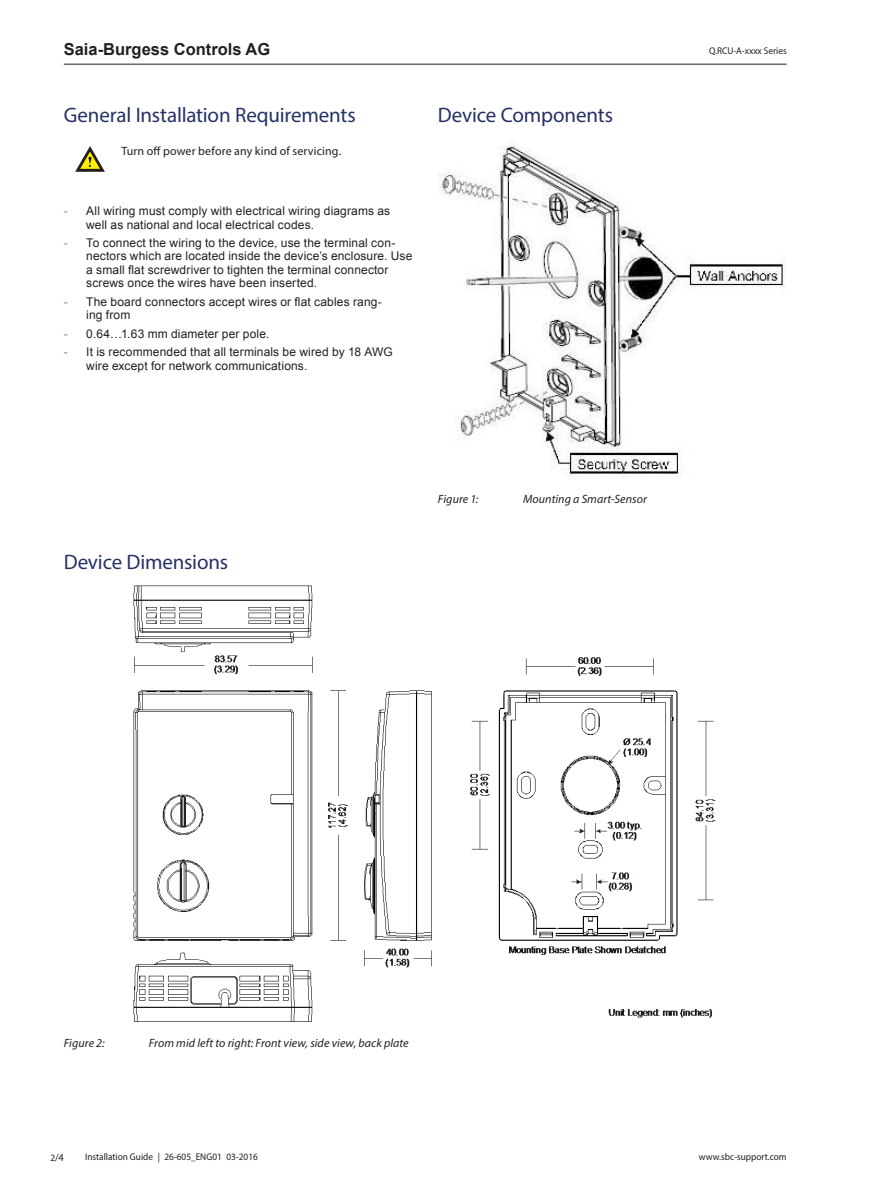
<style>
.page{position:relative;width:893px;height:1188px;background:#fff}
.page>*{position:absolute;margin:0;border:0;box-sizing:border-box;transform-origin:0 0}
.HIG_-_Heading_1{font:21px "Myriad Pro";letter-spacing:-.005em;color:#263266}
.t1{font:700 16.5px "Arial";color:#231f20}
.t2{font:12px/13.5px "Arial";letter-spacing:.01em;color:#231f20}
.t3{font:italic 12px "Myriad Pro";letter-spacing:.005em;color:#231f20}
.t4{font:12px "Myriad Pro";letter-spacing:.01em;color:#231f20}
.Fusszeile{font:10.5px "Myriad Pro";color:#231f20}
.t5{font:9.75px "Myriad Pro";color:#231f20;scale:.95 1}
.s1{color:#808285}
.s2{font-size:9.75px}
</style>
<div class="page">
<hr style="left:64px;top:64px;width:723px;height:1px;background:#231f20">
<svg style="left:75px;top:146px;width:30px;height:26px"></svg>
<img style="left:439px;top:146px;width:348px;height:332px">
<img style="left:134px;top:586px;width:582px;height:436px">
<h2 class="t1" style="left:64px;top:38px;width:208px">Saia-Burgess Controls AG</h2>
<p class="t5" style="left:709px;top:45px;width:83px">Q.RCU-A-xxxx Series</p>
<p class="HIG_-_Heading_1" style="left:64px;top:102px;width:293px">General Installation Requirements</p>
<p class="t4" style="left:122px;top:144px;width:221px">Turn off power before any kind of servicing.</p>
<p class="t2" style="left:86px;top:204px;width:305px;text-indent:-22px"><span class="s1">-</span> All wiring must comply with electrical wiring diagrams as well as national and local electrical codes.</p>
<p class="t2" style="left:86px;top:236px;width:328px;text-indent:-22px"><span class="s1">-</span> To connect the wiring to the device, use the terminal con&shy;nectors which are located inside the device’s enclosure. Use a small flat screwdriver to tighten the terminal connector screws once the wires have been inserted.</p>
<p class="t2" style="left:86px;top:295px;width:297px;text-indent:-22px"><span class="s1">-</span> The board connectors accept wires or flat cables rang&shy;ing from</p>
<p class="t2" style="left:64px;top:327px;width:207px"><span class="s1">-</span> 0.64…1.63 mm diameter per pole.</p>
<p class="t2" style="left:86px;top:345px;width:308px;text-indent:-22px"><span class="s1">-</span> It is recommended that all terminals be wired by 18 AWG wire except for network communications.</p>
<p class="HIG_-_Heading_1" style="left:438px;top:102px;width:177px">Device Components</p>
<p class="HIG_-_Heading_1" style="left:64px;top:549px;width:166px">Device Dimensions</p>
<p class="t3" style="left:438px;top:492px;width:42px">Figure 1:</p>
<p class="t3" style="left:523px;top:492px;width:125px">Mounting a Smart-Sensor</p>
<p class="t3" style="left:64px;top:1035px;width:42px">Figure 2:</p>
<p class="t3" style="left:149px;top:1035px;width:261px">From mid left to right: Front view, side view, back plate</p>
<p class="Fusszeile" style="left:50px;top:1151px;width:15px"><span class="s2">2</span>/4</p>
<p class="t5" style="left:85px;top:1151px;width:183px">Installation Guide | 26-605_ENG01 03-2016</p>
<p class="t5" style="left:699px;top:1151px;width:94px">www.sbc-support.com</p>
</div>
